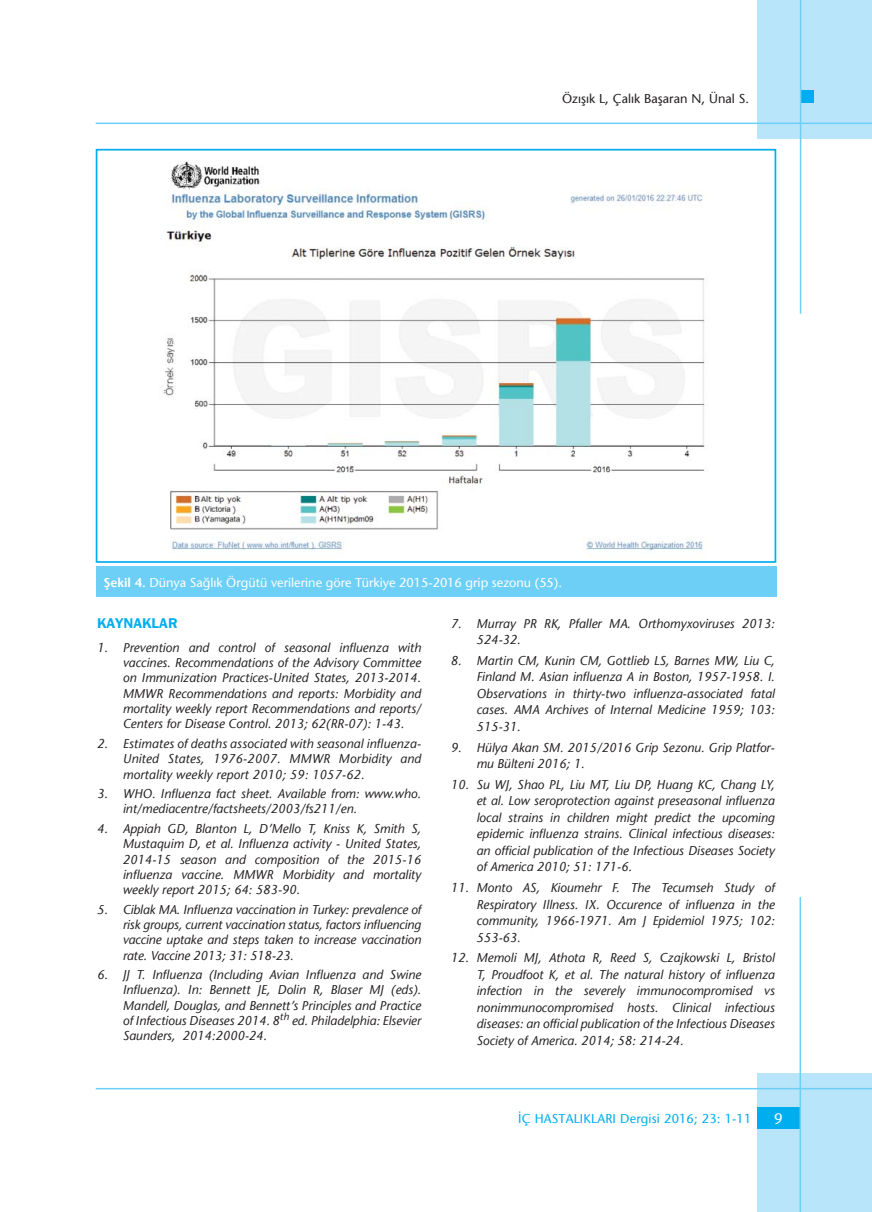
<style>
.page{position:relative;width:872px;height:1212px;background:#fff}
.page>*{position:absolute;margin:0;border:0;box-sizing:border-box;transform-origin:0 0}
.t1{font:500 15px "Stone Sans Std";color:#fff}
.t2{font:14.25px "Franklin Goth Demi CTT";color:#00aeef}
.t3{font:italic 500 12.75px/15.3px "Stone Sans Std";color:#231f20;text-align:justify}
.t4{font:500 12.75px "Stone Sans Std";color:#fff}
.t5{font:500 12.75px "Stone Sans Std";letter-spacing:.01em;color:#00aeef}
.t6{font:500 12.75px "Stone Sans Std";color:#231f20}
.s1{font-weight:600}
</style>
<div class="page">
<div style="left:757px;top:1074px;width:115px;height:138px;background:#b9e5fb"></div>
<div style="left:757px;top:0;width:115px;height:138px;background:#b9e5fb"></div>
<hr style="left:96px;top:1088px;width:776px;height:1px;background:#6dcff6">
<div style="left:757px;top:1107px;width:42px;height:22px;background:#00aeef"></div>
<hr style="left:799px;top:897px;width:2px;height:315px;background:#6dcff6">
<div style="left:801px;top:90px;width:13px;height:13px;background:#00aeef"></div>
<hr style="left:799px;top:0;width:2px;height:314px;background:#6dcff6">
<hr style="left:96px;top:123px;width:776px;height:1px;background:#6dcff6">
<div style="left:96px;top:567px;width:680px;height:30px;background:#6dcff6"></div>
<img style="left:163px;top:161px;width:542px;height:394px">
<div style="left:96px;top:149px;width:680px;height:414px;border:2px solid #00aeef"></div>
<p class="t6" style="left:562px;top:93px;width:189px">Özışık L, Çalık Başaran N, Ünal S.</p>
<p class="t4" style="left:104px;top:577px;width:460px"><span class="s1">Şekil 4.</span> Dünya Sağlık Örgütü verilerine göre Türkiye 2015-2016 grip sezonu (55).</p>
<p class="t2" style="left:97px;top:615px;width:82px">KAYNAKLAR</p>
<p class="t3" style="left:123px;top:641px;width:300px;text-indent:-26px">1. Prevention and control of seasonal influenza with vaccines. Recommendations of the Advisory Committee on Immunization Practices-United States, 2013-2014.<br>MMWR Recommendations and reports: Morbidity and mortality weekly report Recommendations and reports/ Centers for Disease Control. 2013; 62(RR-07): 1-43.</p>
<p class="t3" style="left:123px;top:737px;width:300px;text-indent:-26px">2. Estimates of deaths associated with seasonal influenza-United States, 1976-2007. MMWR Morbidity and mortality weekly report 2010; 59: 1057-62.</p>
<p class="t3" style="left:123px;top:787px;width:300px;text-indent:-26px">3. WHO. Influenza fact sheet. Available from: www.who. int/mediacentre/factsheets/2003/fs211/en.</p>
<p class="t3" style="left:123px;top:822px;width:300px;text-indent:-26px">4. Appiah GD, Blanton L, D’Mello T, Kniss K, Smith S, Mustaquim D, et al. Influenza activity - United States, 2014-15 season and composition of the 2015-16 influenza vaccine. MMWR Morbidity and mortality weekly report 2015; 64: 583-90.</p>
<p class="t3" style="left:123px;top:903px;width:300px;text-indent:-26px">5. Ciblak MA. Influenza vaccination in Turkey: prevalence of risk groups, current vaccination status, factors influencing vaccine uptake and steps taken to increase vaccination rate. Vaccine 2013; 31: 518-23.</p>
<p class="t3" style="left:123px;top:968px;width:300px;text-indent:-26px">6. JJ T. Influenza (Including Avian Influenza and Swine Influenza). In: Bennett JE, Dolin R, Blaser MJ (eds).<br>Mandell, Douglas, and Bennett’s Principles and Practice of Infectious Diseases 2014. 8<sup>th</sup> ed. Philadelphia: Elsevier Saunders, 2014:2000-24.</p>
<p class="t3" style="left:476px;top:616px;width:300px;line-height:16.5px;text-indent:-26px">7. Murray PR RK, Pfaller MA. Orthomyxoviruses 2013:<br>524-32.</p>
<p class="t3" style="left:476px;top:654px;width:300px;line-height:16.5px;text-indent:-26px">8. Martin CM, Kunin CM, Gottlieb LS, Barnes MW, Liu C, Finland M. Asian influenza A in Boston, 1957-1958. I.<br>Observations in thirty-two influenza-associated fatal cases. AMA Archives of Internal Medicine 1959; 103:<br>515-31.</p>
<p class="t3" style="left:476px;top:740px;width:300px;line-height:16.5px;text-indent:-26px">9. Hülya Akan SM. 2015/2016 Grip Sezonu. Grip Platfor&shy;mu Bülteni 2016; 1.</p>
<p class="t3" style="left:476px;top:778px;width:300px;line-height:16.5px;text-indent:-26px">10. Su WJ, Shao PL, Liu MT, Liu DP, Huang KC, Chang LY, et al. Low seroprotection against preseasonal influenza local strains in children might predict the upcoming epidemic influenza strains. Clinical infectious diseases: an official publication of the Infectious Diseases Society of America 2010; 51: 171-6.</p>
<p class="t3" style="left:476px;top:881px;width:300px;line-height:16.5px;text-indent:-26px">11. Monto AS, Kioumehr F. The Tecumseh Study of Respiratory Illness. IX. Occurence of influenza in the community, 1966-1971. Am J Epidemiol 1975; 102:<br>553-63.</p>
<p class="t3" style="left:476px;top:951px;width:300px;line-height:16.5px;text-indent:-26px">12. Memoli MJ, Athota R, Reed S, Czajkowski L, Bristol T, Proudfoot K, et al. The natural history of influenza infection in the severely immunocompromised vs nonimmunocompromised hosts. Clinical infectious diseases: an official publication of the Infectious Diseases Society of America. 2014; 58: 214-24.</p>
<p class="t5" style="left:518px;top:1114px;width:235px">İÇ HASTALIKLARI Dergisi 2016; 23: 1-11</p>
<p class="t1" style="left:774px;top:1113px;width:10px">9</p>
</div>
